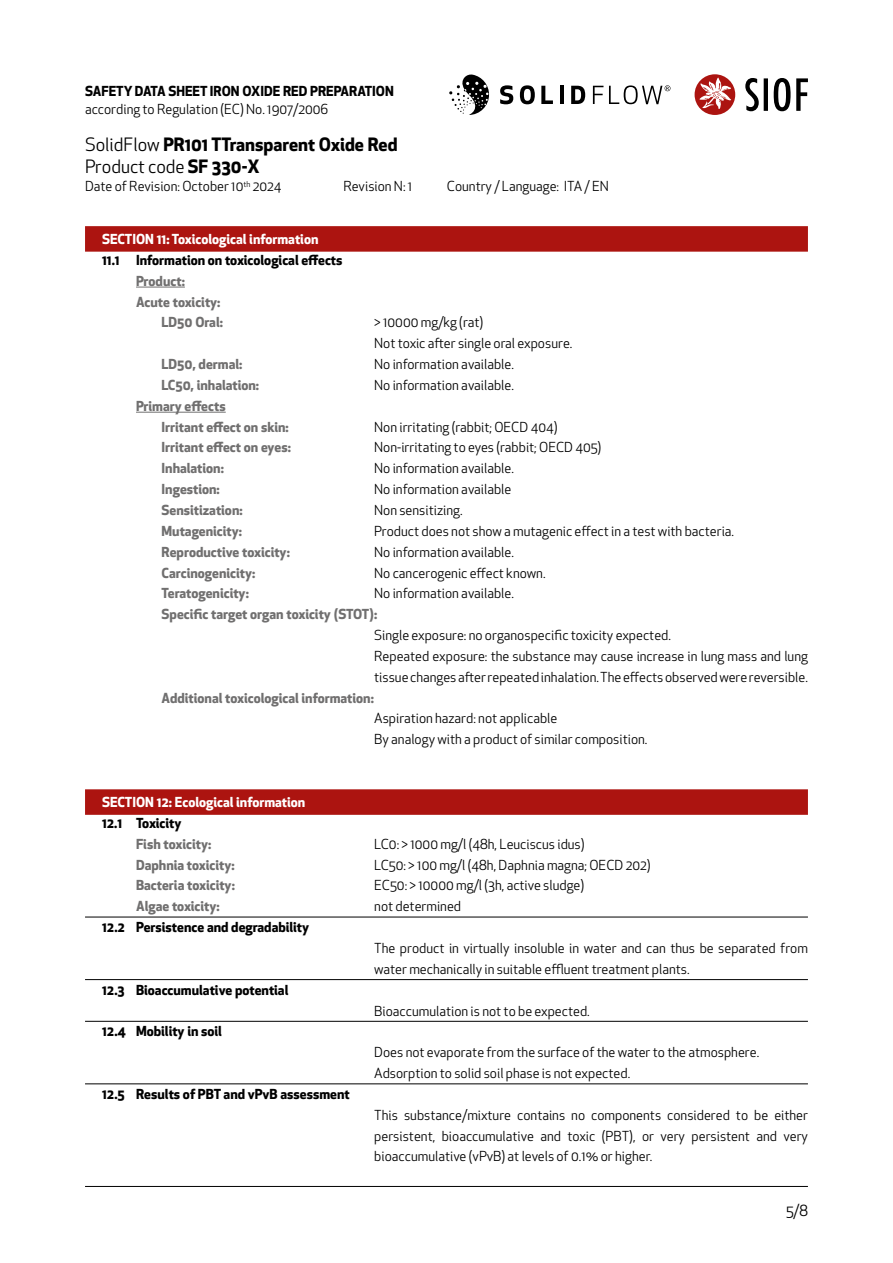
<style>
.page{position:relative;width:893px;height:1263px;background:#fff}
.page>*{position:absolute;margin:0;border:0;box-sizing:border-box;transform-origin:0 0}
.t1{font:700 18px/22.5px "Apex New";color:#000}
.t2{font:15px "Apex New";color:#000}
.t3{font:13.5px/20.9px "Apex New";color:#000}
.t4{font:700 13.5px/20.9px "Apex New";color:#706f6f}
.t5{font:700 13.5px "Apex New";color:#000}
.t6{font:700 13.5px "Apex New";color:#fff}
.s1{font-weight:400}
</style>
<div class="page">
<hr style="left:85px;top:1186px;width:723px;height:1px;background:#000">
<div style="left:85px;top:226px;width:723px;height:26px;background:#ac1410"></div>
<hr style="left:136px;top:287px;width:49px;height:1px;background:#706f6f">
<hr style="left:136px;top:412px;width:90px;height:1px;background:#706f6f">
<div style="left:85px;top:789px;width:723px;height:26px;background:#ac1410"></div>
<hr style="left:85px;top:917px;width:723px;height:1px;background:#000">
<hr style="left:85px;top:979px;width:723px;height:1px;background:#000">
<hr style="left:85px;top:1021px;width:723px;height:1px;background:#000">
<hr style="left:85px;top:1083px;width:723px;height:1px;background:#000">
<div style="left:695px;top:74px;width:40px;height:41px;background:#ac1410;border-radius:50%"></div>
<svg style="left:699px;top:78px;width:32px;height:31px"></svg>
<svg style="left:745px;top:78px;width:63px;height:33px"></svg>
<svg style="left:449px;top:74px;width:40px;height:41px"></svg>
<svg style="left:500px;top:85px;width:13px;height:19px"></svg>
<svg style="left:520px;top:85px;width:15px;height:19px"></svg>
<svg style="left:541px;top:86px;width:12px;height:18px"></svg>
<svg style="left:560px;top:86px;width:3px;height:18px"></svg>
<svg style="left:571px;top:86px;width:14px;height:18px"></svg>
<svg style="left:593px;top:86px;width:10px;height:18px"></svg>
<svg style="left:609px;top:85px;width:61px;height:19px"></svg>
<p class="t5" style="left:85px;top:81px;width:310px">SAFETY DATA SHEET IRON OXIDE RED PREPARATION</p>
<p class="t3" style="left:85px;top:98px;width:245px">according to Regulation (EC) No. 1907/2006</p>
<h1 class="t1" style="left:85px;top:132px;width:314px"><span class="s1">SolidFlow</span> PR101 TTransparent Oxide Red<br><span class="s1">Product code</span> SF 330-X</h1>
<p class="t3" style="left:85px;top:176px;width:198px">Date of Revision: October 10<sup>th</sup> 2024</p>
<p class="t3" style="left:343px;top:176px;width:70px">Revision N: 1</p>
<p class="t3" style="left:447px;top:176px;width:164px">Country / Language: ITA / EN</p>
<p class="t6" style="left:102px;top:229px;width:218px">SECTION 11: Toxicological information</p>
<p class="t5" style="left:102px;top:250px;width:242px">11.1 Information on toxicological effects</p>
<p class="t4" style="left:136px;top:270px;width:50px">Product:</p>
<p class="t4" style="left:136px;top:291px;width:86px">Acute toxicity:</p>
<p class="t4" style="left:162px;top:311px;width:63px">LD50 Oral:</p>
<p class="t3" style="left:374px;top:312px;width:200px">&gt; 10000 mg/kg (rat)<br>Not toxic after single oral exposure.</p>
<p class="t4" style="left:162px;top:353px;width:82px">LD50, dermal:</p>
<p class="t3" style="left:374px;top:354px;width:141px">No information available.</p>
<p class="t4" style="left:162px;top:374px;width:99px">LC50, inhalation:</p>
<p class="t3" style="left:374px;top:375px;width:141px">No information available.</p>
<p class="t4" style="left:162px;top:395px;width:129px;text-indent:-26px">Primary effects<br>Irritant effect on skin:</p>
<p class="t3" style="left:374px;top:416px;width:185px">Non irritating (rabbit; OECD 404)</p>
<p class="t4" style="left:162px;top:436px;width:131px">Irritant effect on eyes:</p>
<p class="t3" style="left:374px;top:437px;width:229px">Non-irritating to eyes (rabbit; OECD 405)</p>
<p class="t4" style="left:162px;top:457px;width:64px">Inhalation:</p>
<p class="t3" style="left:374px;top:458px;width:141px">No information available.</p>
<p class="t4" style="left:162px;top:478px;width:60px">Ingestion:</p>
<p class="t3" style="left:374px;top:479px;width:139px">No information available</p>
<p class="t4" style="left:162px;top:499px;width:83px">Sensitization:</p>
<p class="t3" style="left:374px;top:500px;width:90px">Non sensitizing.</p>
<p class="t4" style="left:162px;top:520px;width:82px">Mutagenicity:</p>
<p class="t3" style="left:374px;top:520px;width:361px">Product does not show a mutagenic effect in a test with bacteria.</p>
<p class="t4" style="left:162px;top:541px;width:130px">Reproductive toxicity:</p>
<p class="t3" style="left:374px;top:541px;width:141px">No information available.</p>
<p class="t4" style="left:162px;top:562px;width:95px">Carcinogenicity:</p>
<p class="t3" style="left:374px;top:562px;width:173px">No cancerogenic effect known.</p>
<p class="t4" style="left:162px;top:582px;width:89px">Teratogenicity:</p>
<p class="t3" style="left:374px;top:583px;width:141px">No information available.</p>
<p class="t4" style="left:162px;top:603px;width:217px">Specific target organ toxicity (STOT):</p>
<p class="t3" style="left:374px;top:625px;width:435px">Single exposure: no organospecific toxicity expected.<br>Repeated exposure: the substance may cause increase in lung mass and lung tissue changes after repeated inhalation. The effects observed were reversible.</p>
<p class="t4" style="left:162px;top:687px;width:214px">Additional toxicological information:</p>
<p class="t3" style="left:374px;top:708px;width:275px">Aspiration hazard: not applicable<br>By analogy with a product of similar composition.</p>
<p class="t6" style="left:102px;top:792px;width:205px">SECTION 12: Ecological information</p>
<p class="t5" style="left:102px;top:813px;width:81px">12.1 Toxicity</p>
<p class="t4" style="left:136px;top:833px;width:77px">Fish toxicity:</p>
<p class="t3" style="left:374px;top:833px;width:212px">LC0: &gt; 1000 mg/l (48h, Leuciscus idus)</p>
<p class="t4" style="left:136px;top:854px;width:100px">Daphnia toxicity:</p>
<p class="t3" style="left:374px;top:854px;width:278px">LC50: &gt; 100 mg/l (48h, Daphnia magna; OECD 202)</p>
<p class="t4" style="left:136px;top:874px;width:100px">Bacteria toxicity:</p>
<p class="t3" style="left:374px;top:875px;width:211px">EC50: &gt; 10000 mg/l (3h, active sludge)</p>
<p class="t4" style="left:136px;top:895px;width:85px">Algae toxicity:</p>
<p class="t3" style="left:374px;top:896px;width:88px">not determined</p>
<p class="t5" style="left:102px;top:917px;width:209px">12.2 Persistence and degradability</p>
<p class="t3" style="left:374px;top:938px;width:435px">The product in virtually insoluble in water and can thus be separated from water mechanically in suitable effluent treatment plants.</p>
<p class="t5" style="left:102px;top:980px;width:188px">12.3 Bioaccumulative potential</p>
<p class="t3" style="left:374px;top:1000px;width:217px">Bioaccumulation is not to be expected.</p>
<p class="t5" style="left:102px;top:1022px;width:121px">12.4 Mobility in soil</p>
<p class="t3" style="left:374px;top:1042px;width:386px">Does not evaporate from the surface of the water to the atmosphere.<br>Adsorption to solid soil phase is not expected.</p>
<p class="t5" style="left:102px;top:1084px;width:249px">12.5 Results of PBT and vPvB assessment</p>
<p class="t3" style="left:374px;top:1104px;width:435px;text-align:justify">This substance/mixture contains no components considered to be either persistent, bioaccumulative and toxic (PBT), or very persistent and very bioaccumulative (vPvB) at levels of 0.1% or higher.</p>
<p class="t2" style="left:786px;top:1201px;width:23px">5/8</p>
</div>
